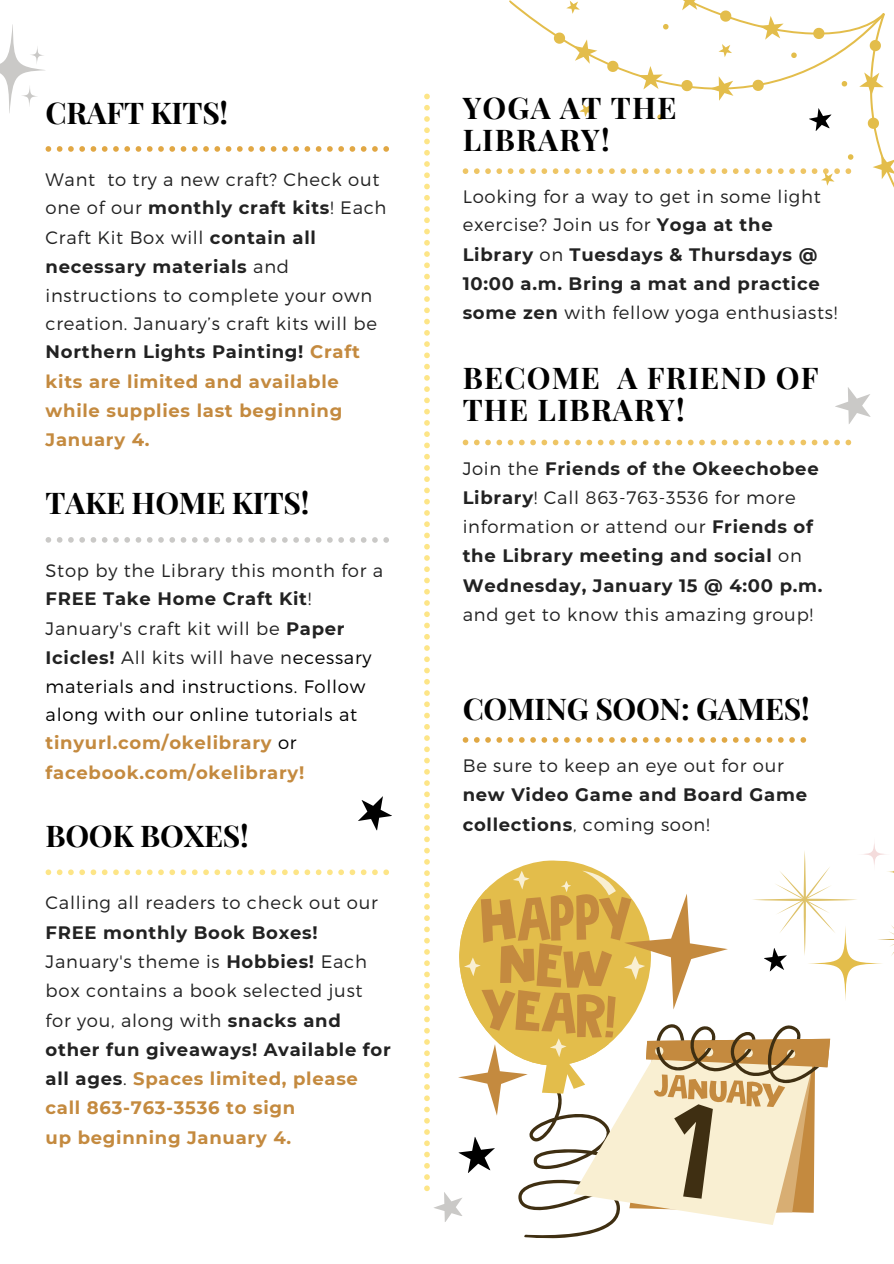
<style>
.page{position:relative;width:894px;height:1264px;background:#fff}
.page>*{position:absolute;margin:0;border:0;box-sizing:border-box;transform-origin:0 0}
.t1{font:700 30px "Playfair Display";letter-spacing:-.01em;color:#000}
.t2{font:700 30px/31.5px "Playfair Display";letter-spacing:.04em;color:#000}
.t3{font:300 18px/28.8px "Montserrat";letter-spacing:.04em;color:#222}
.t4{font:700 18px/29.2px "Montserrat";letter-spacing:.04em;color:#222}
.t5{font:300 18px/28.8px "Montserrat";letter-spacing:.04em;color:#000}
.t6{font:700 18px/29.2px "Montserrat";letter-spacing:.04em;color:#c48a3f}
.s1{font-weight:700}
.s2{color:#222}
.s3{font-weight:700;color:#222}
.s4{font-weight:700;color:#c48a3f}
.s5{font-weight:300}
.s6{color:#c48a3f}
</style>
<div class="page">
<svg style="left:0;top:24px;width:45px;height:89px"></svg>
<svg style="left:358px;top:796px;width:34px;height:35px"></svg>
<svg style="left:424px;top:645px;width:5px;height:73px"></svg>
<svg style="left:424px;top:409px;width:5px;height:230px"></svg>
<svg style="left:424px;top:330px;width:5px;height:73px"></svg>
<svg style="left:424px;top:251px;width:5px;height:73px"></svg>
<svg style="left:424px;top:94px;width:5px;height:151px"></svg>
<svg style="left:462px;top:168px;width:46px;height:6px"></svg>
<svg style="left:462px;top:439px;width:51px;height:6px"></svg>
<svg style="left:519px;top:439px;width:50px;height:6px"></svg>
<svg style="left:575px;top:439px;width:50px;height:6px"></svg>
<svg style="left:631px;top:439px;width:107px;height:6px"></svg>
<svg style="left:744px;top:439px;width:50px;height:6px"></svg>
<svg style="left:800px;top:439px;width:50px;height:6px"></svg>
<svg style="left:878px;top:925px;width:15px;height:31px"></svg>
<div style="left:807px;top:925px;width:76px;height:75px;background:#fff;border-radius:50%"></div>
<svg style="left:857px;top:837px;width:33px;height:33px"></svg>
<svg style="left:885px;top:862px;width:8px;height:11px"></svg>
<svg style="left:519px;top:0;width:374px;height:186px"></svg>
<svg style="left:835px;top:387px;width:36px;height:37px"></svg>
<svg style="left:424px;top:724px;width:433px;height:515px"></svg>
<svg style="left:46px;top:146px;width:95px;height:6px"></svg>
<svg style="left:147px;top:146px;width:118px;height:6px"></svg>
<svg style="left:271px;top:146px;width:16px;height:6px"></svg>
<svg style="left:293px;top:146px;width:17px;height:6px"></svg>
<svg style="left:316px;top:146px;width:73px;height:6px"></svg>
<svg style="left:46px;top:537px;width:95px;height:5px"></svg>
<svg style="left:147px;top:537px;width:118px;height:5px"></svg>
<svg style="left:271px;top:537px;width:16px;height:5px"></svg>
<svg style="left:293px;top:537px;width:17px;height:5px"></svg>
<svg style="left:316px;top:537px;width:73px;height:6px"></svg>
<svg style="left:46px;top:869px;width:95px;height:6px"></svg>
<svg style="left:147px;top:869px;width:118px;height:6px"></svg>
<svg style="left:271px;top:869px;width:16px;height:6px"></svg>
<svg style="left:293px;top:869px;width:17px;height:6px"></svg>
<svg style="left:316px;top:869px;width:73px;height:6px"></svg>
<h2 class="t1" style="left:46px;top:91px;width:184px">CRAFT KITS!</h2>
<p class="t3" style="left:46px;top:164px;width:342px">Want to try a new craft? Check out one of our <span class="s1">monthly craft kits</span>! Each<br>Craft Kit Box will <span class="s1">contain all necessary materials</span> and instructions to complete your own creation. January’s craft kits will be</p>
<p class="t6" style="left:46px;top:337px;width:316px"><span class="s2">Northern Lights Painting!</span> Craft kits are limited and available while supplies last beginning<br>January 4.</p>
<h2 class="t1" style="left:46px;top:482px;width:265px">TAKE HOME KITS!</h2>
<p class="t5" style="left:46px;top:555px;width:339px"><span class="s2">Stop by the Library this month for a<br></span><span class="s3">FREE Take Home Craft Kit</span><span class="s2">!<br>January's craft kit will be</span> <span class="s3">Paper<br>Icicles!</span> <span class="s2">All kits will have n</span>ecessary materials and instructions. Follow along with our online tutorials at <span class="s4">tinyurl.com/okelibrary</span> or <span class="s4">facebook.com/okelibrary!</span></p>
<h2 class="t1" style="left:46px;top:814px;width:204px">BOOK BOXES!</h2>
<p class="t3" style="left:46px;top:887px;width:333px">Calling all readers to check out our</p>
<p class="t4" style="left:46px;top:917px;width:347px">FREE monthly Book Boxes!<br><span class="s5">January's theme is</span> Hobbies! <span class="s5">Each box contains a book selected just for you, along with</span> snacks and other fun giveaways! Available for all ages<span class="s5">.</span> <span class="s6">Spaces limited, please call 863-763-3536 to sign<br>up beginning January 4.</span></p>
<p class="t2" style="left:462px;top:91px;width:215px">YOGA AT THE<br>LIBRARY!</p>
<p class="t3" style="left:462px;top:181px;width:376px">Looking for a way to get in some light exercise? Join us for <span class="s1">Yoga at the Library</span> on <span class="s1">Tuesdays &amp; Thursdays @ 10:00 a.m. Bring a mat and practice some zen</span> with fellow yoga enthusiasts!</p>
<p class="t2" style="left:462px;top:361px;width:357px">BECOME A FRIEND OF<br>THE LIBRARY!</p>
<p class="t4" style="left:462px;top:453px;width:361px"><span class="s5">Join the</span> Friends of the Okeechobee Library<span class="s5">! Call 863-763-3536 for more information or attend our</span> Friends of the Library meeting and social <span class="s5">on </span>Wednesday, January 15 @ 4:00 p.m. <span class="s5">and get to know this amazing group!</span></p>
<p class="t1" style="left:462px;top:687px;width:348px">COMING SOON: GAMES!</p>
<p class="t3" style="left:462px;top:750px;width:346px;line-height:29.2px">Be sure to keep an eye out for our <span class="s1">new Video Game and Board Game collections</span>, coming soon!</p>
</div>
